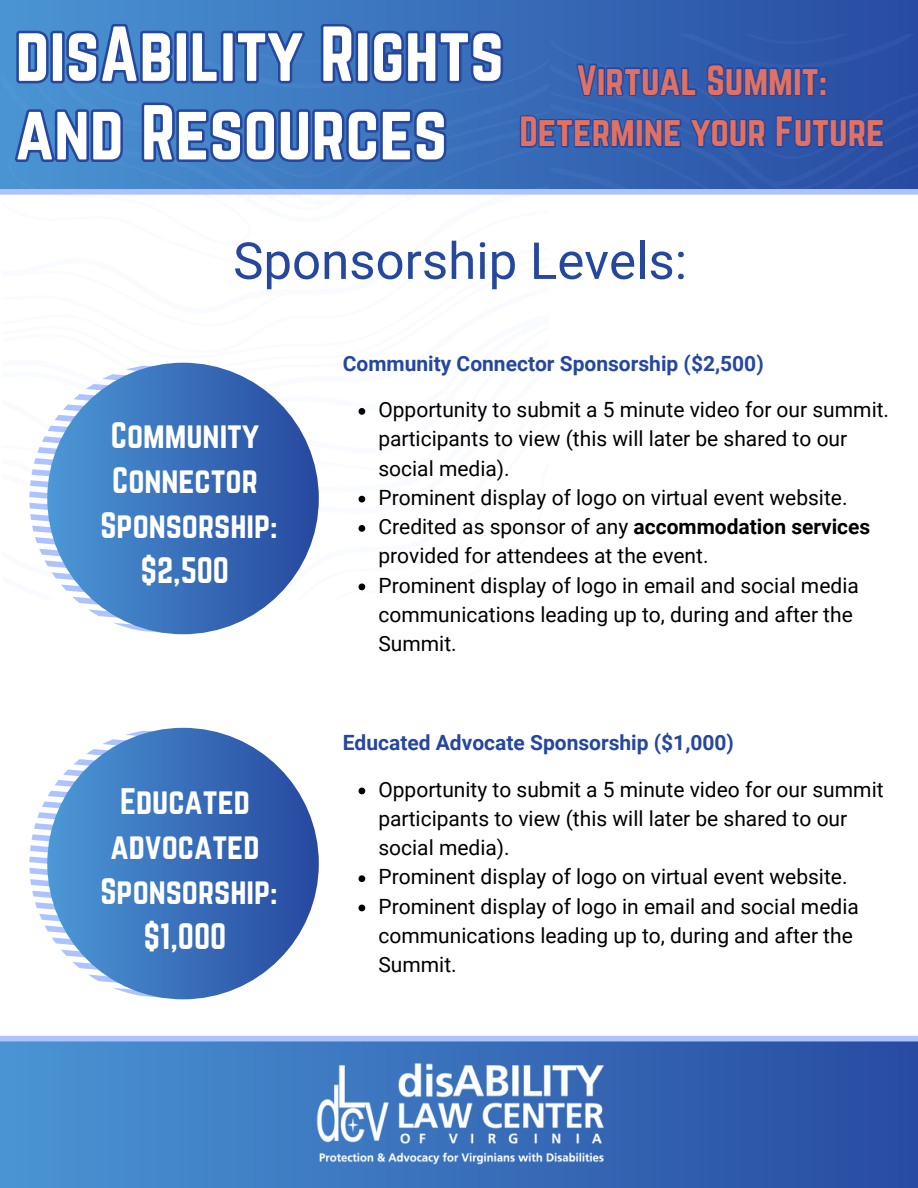
<style>
.page{position:relative;width:918px;height:1188px;background:#fff}
.page>*{position:absolute;margin:0;border:0;box-sizing:border-box;transform-origin:0 0}
.t1{font:67.95px/78.6px "Norwester";color:#fff}
.t2{font:51px "Roboto";color:#26479e}
.t3{font:37.05px/51.8px "Norwester";color:#e17162;text-align:center}
.t4{font:32.25px/45px "Norwester";color:#fff;text-align:center}
.t5{font:21px/29.2px "Roboto";color:#000}
.t6{font:700 21px "Roboto";color:#26479e}
.s1{font-weight:700}
</style>
<div class="page">
<div style="left:0;top:1039px;width:918px;height:149px;background:linear-gradient(to right,#4b95d4,#284ca1)"></div>
<img style="left:274px;top:1041px;width:370px;height:137px">
<div style="left:0;top:1036px;width:918px;height:5px;background:#adc3ff"></div>
<div style="left:0;top:0;width:918px;height:233px;background:linear-gradient(to right,#4a95d4,#284ba1)"></div>
<svg style="left:550px;top:34px;width:368px;height:155px;background:#2f59aa"></svg>
<div style="left:0;top:192px;width:918px;height:839px;background:#fff"></div>
<svg style="left:2px;top:52px;width:547px;height:539px"></svg>
<svg style="left:14px;top:10px;width:493px;height:77px;background:#366ab6"></svg>
<svg style="left:13px;top:100px;width:437px;height:66px;background:#3567b4"></svg>
<svg style="left:578px;top:61px;width:250px;height:39px;background:#2c53a6"></svg>
<svg style="left:518px;top:114px;width:368px;height:36px;background:#2c53a6"></svg>
<svg style="left:29px;top:731px;width:268px;height:267px"></svg>
<div style="left:47px;top:728px;width:272px;height:271px;background:linear-gradient(to right,#4c98d6,#27499f);border-radius:50%"></div>
<svg style="left:359px;top:788px;width:6px;height:6px"></svg>
<svg style="left:359px;top:875px;width:6px;height:7px"></svg>
<svg style="left:359px;top:905px;width:6px;height:6px"></svg>
<svg style="left:29px;top:366px;width:269px;height:267px"></svg>
<div style="left:47px;top:363px;width:272px;height:271px;background:linear-gradient(to right,#4c98d6,#27499f);border-radius:50%"></div>
<svg style="left:359px;top:408px;width:6px;height:7px"></svg>
<svg style="left:359px;top:496px;width:6px;height:7px"></svg>
<svg style="left:359px;top:525px;width:6px;height:7px"></svg>
<svg style="left:359px;top:584px;width:6px;height:6px"></svg>
<div style="left:0;top:189px;width:918px;height:6px;background:#adc3ff"></div>
<h3 class="t1" style="left:15px;top:14px;width:490px">disAbility Rights and Resources</h3>
<p class="t3" style="left:519px;top:54px;width:367px">Virtual Summit:<br>Determine your Future</p>
<p class="t2" style="left:233px;top:232px;width:455px">Sponsorship Levels:</p>
<p class="t4" style="left:100px;top:412px;width:179px">Community<br>Connector<br>Sponsorship: $2,500</p>
<p class="t4" style="left:100px;top:779px;width:179px">Educated advocated<br>Sponsorship: $1,000</p>
<p class="t6" style="left:343px;top:351px;width:422px">Community Connector Sponsorship ($2,500)</p>
<p class="t5" style="left:378px;top:395px;width:512px">Opportunity to submit a 5 minute video for our summit. participants to view (this will later be shared to our social media).</p>
<h5 class="t5" style="left:378px;top:483px;width:471px">Prominent display of logo on virtual event website.</h5>
<p class="t5" style="left:378px;top:512px;width:493px">Credited as sponsor of any <span class="s1">accommodation services </span>provided for attendees at the event.</p>
<p class="t5" style="left:378px;top:571px;width:482px">Prominent display of logo in email and social media communications leading up to, during and after the<br>Summit.</p>
<h4 class="t6" style="left:343px;top:731px;width:393px">Educated Advocate Sponsorship ($1,000)</h4>
<h2 class="t5" style="left:378px;top:775px;width:507px">Opportunity to submit a 5 minute video for our summit participants to view (this will later be shared to our social media).</h2>
<h5 class="t5" style="left:378px;top:863px;width:471px">Prominent display of logo on virtual event website.</h5>
<p class="t5" style="left:378px;top:892px;width:482px">Prominent display of logo in email and social media communications leading up to, during and after the<br>Summit.</p>
</div>
